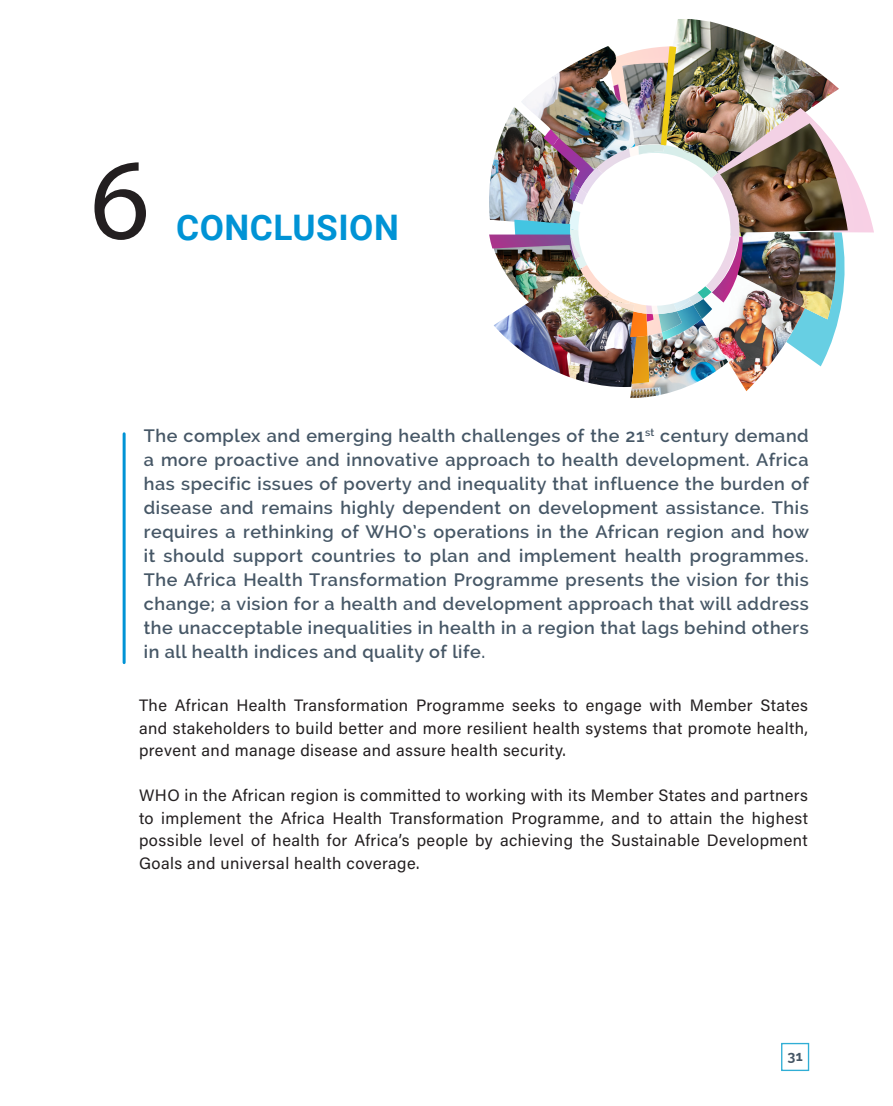
<style>
.page{position:relative;width:893px;height:1106px;background:#fff}
.page>*{position:absolute;margin:0;border:0;box-sizing:border-box;transform-origin:0 0}
.t1{font:115.5px "Myriad Pro";color:#231f20}
.t2{font:700 35.25px "Roboto";letter-spacing:.015em;color:#0093d5}
.t3{font:600 18px/24px "Raleway";letter-spacing:.03em;color:#465766;text-align:justify}
.t4{font:16.5px/22.5px "Acumin Pro";letter-spacing:.025em;color:#231f20;text-align:justify}
.t5{font:700 14.1px "Raleway";color:#465766}
</style>
<div class="page">
<div style="left:781px;top:1042px;width:28px;height:29px;border:1px solid #30aed5"></div>
<img style="left:674px;top:19px;width:165px;height:126px">
<img style="left:489px;top:107px;width:55px;height:115px">
<img style="left:498px;top:260px;width:16px;height:16px">
<img style="left:494px;top:276px;width:136px;height:111px">
<svg style="left:805px;top:232px;width:44px;height:134px"></svg>
<img style="left:630px;top:336px;width:72px;height:62px">
<img style="left:647px;top:322px;width:15px;height:14px">
<img style="left:702px;top:302px;width:103px;height:89px">
<img style="left:717px;top:108px;width:157px;height:124px">
<img style="left:635px;top:47px;width:26px;height:16px">
<img style="left:544px;top:172px;width:9px;height:12px">
<img style="left:553px;top:172px;width:27px;height:12px">
<img style="left:635px;top:63px;width:26px;height:83px">
<img style="left:736px;top:232px;width:100px;height:87px">
<img style="left:718px;top:123px;width:130px;height:109px">
<img style="left:521px;top:46px;width:114px;height:126px">
<svg style="left:661px;top:46px;width:15px;height:99px"></svg>
<img style="left:719px;top:299px;width:24px;height:3px">
<img style="left:662px;top:311px;width:40px;height:29px">
<img style="left:658px;top:311px;width:24px;height:21px">
<img style="left:693px;top:299px;width:19px;height:20px">
<img style="left:489px;top:234px;width:25px;height:26px">
<img style="left:567px;top:311px;width:17px;height:13px">
<img style="left:632px;top:336px;width:17px;height:48px">
<img style="left:630px;top:314px;width:17px;height:23px">
<img style="left:580px;top:168px;width:23px;height:16px">
<img style="left:597px;top:149px;width:33px;height:24px">
<svg style="left:646px;top:305px;width:12px;height:17px"></svg>
<img style="left:514px;top:184px;width:229px;height:115px">
<img style="left:706px;top:236px;width:33px;height:56px">
<img style="left:673px;top:298px;width:16px;height:2px">
<img style="left:676px;top:300px;width:17px;height:11px">
<img style="left:657px;top:303px;width:20px;height:11px">
<img style="left:689px;top:292px;width:14px;height:13px">
<img style="left:570px;top:235px;width:10px;height:24px">
<img style="left:580px;top:265px;width:30px;height:32px">
<img style="left:606px;top:291px;width:24px;height:5px">
<img style="left:629px;top:303px;width:17px;height:11px">
<img style="left:604px;top:296px;width:30px;height:15px">
<svg style="left:629px;top:146px;width:9px;height:11px"></svg>
<img style="left:638px;top:145px;width:14px;height:10px">
<img style="left:652px;top:145px;width:66px;height:33px">
<img style="left:712px;top:172px;width:28px;height:64px">
<hr style="left:123px;top:434px;width:3px;height:228px;background:#0093d5">
<hr style="left:0;top:0;width:1px;height:1106px;background:#f2f8fc">
<h1 class="t1" style="left:91px;top:129px;width:61px">6</h1>
<h2 class="t2" style="left:176px;top:202px;width:224px">CONCLUSION</h2>
<p class="t3" style="left:144px;top:423px;width:667px">The complex and emerging health challenges of the 21<sup>st</sup> century demand a more proactive and innovative approach to health development. Africa has specific issues of poverty and inequality that influence the burden of disease and remains highly dependent on development assistance. This requires a rethinking of WHO’s operations in the African region and how it should support countries to plan and implement health programmes.<br>The Africa Health Transformation Programme presents the vision for this change; a vision for a health and development approach that will address the unacceptable inequalities in health in a region that lags behind others in all health indices and quality of life.</p>
<p class="t4" style="left:139px;top:693px;width:670px">The African Health Transformation Programme seeks to engage with Member States and stakeholders to build better and more resilient health systems that promote health, prevent and manage disease and assure health security.</p>
<p class="t4" style="left:139px;top:783px;width:670px">WHO in the African region is committed to working with its Member States and partners to implement the Africa Health Transformation Programme, and to attain the highest possible level of health for Africa’s people by achieving the Sustainable Development Goals and universal health coverage.</p>
<p class="t5" style="left:787px;top:1048px;width:17px">31</p>
</div>
